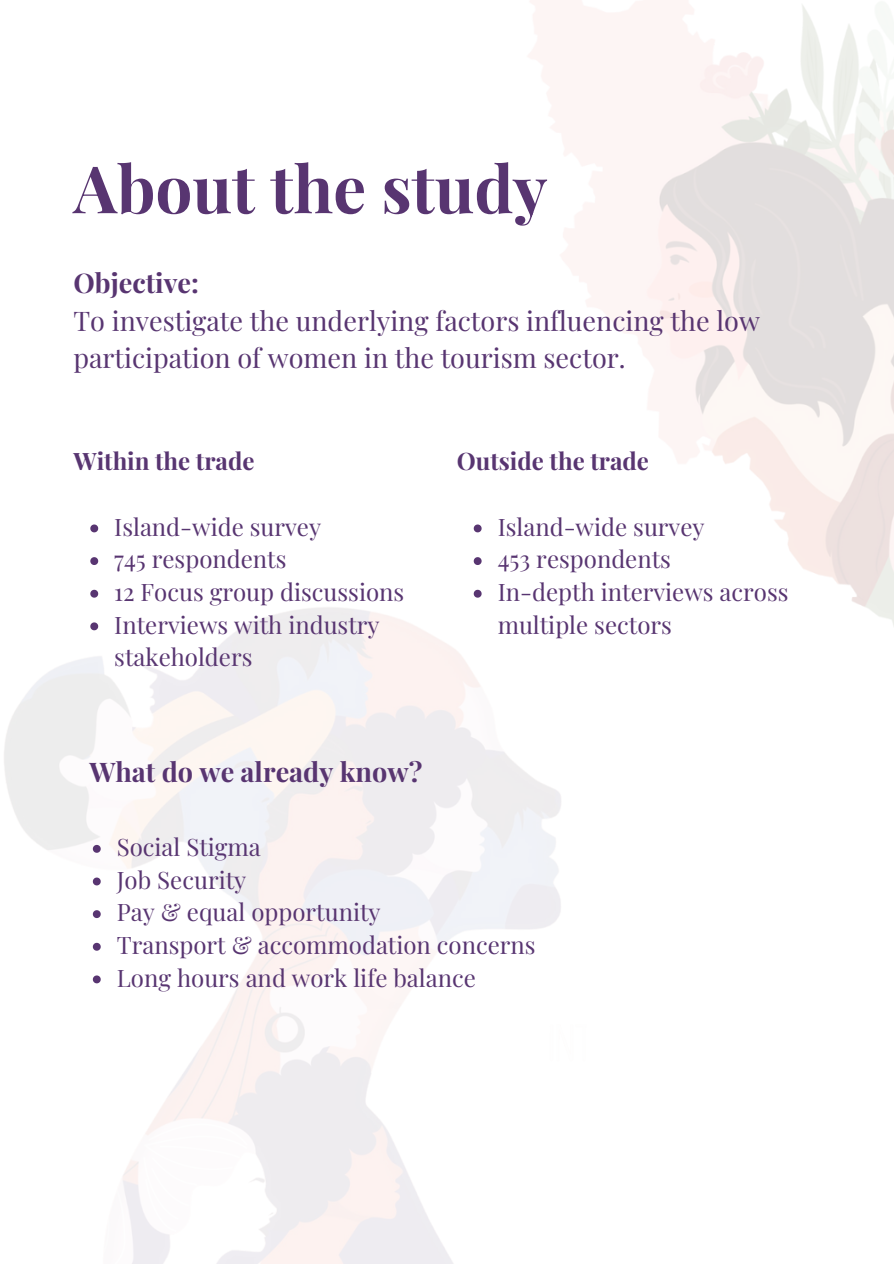
<style>
.page{position:relative;width:894px;height:1264px;background:#fff}
.page>*{position:absolute;margin:0;border:0;box-sizing:border-box;transform-origin:0 0}
.t1{font:700 65.4px "Playfair Display";color:#583571}
.t2{font:27px/37.2px "Playfair Display";color:#583571}
.t3{font:700 27px "Playfair Display";color:#583571}
.t4{font:24px/32.7px "Playfair Display";color:#583571}
.t5{font:700 24px "Playfair Display";color:#583571}
.s1{font-weight:700}
</style>
<div class="page">
<img style="left:4px;top:532px;width:557px;height:731px">
<img style="left:498px;top:0;width:395px;height:772px">
<svg style="left:90px;top:524px;width:8px;height:8px"></svg>
<svg style="left:90px;top:557px;width:8px;height:8px"></svg>
<svg style="left:90px;top:590px;width:8px;height:7px"></svg>
<svg style="left:90px;top:622px;width:8px;height:8px"></svg>
<svg style="left:473px;top:524px;width:8px;height:8px"></svg>
<svg style="left:473px;top:557px;width:8px;height:8px"></svg>
<svg style="left:473px;top:590px;width:8px;height:7px"></svg>
<svg style="left:93px;top:844px;width:8px;height:8px"></svg>
<svg style="left:93px;top:877px;width:8px;height:8px"></svg>
<svg style="left:93px;top:910px;width:8px;height:8px"></svg>
<svg style="left:93px;top:942px;width:8px;height:8px"></svg>
<svg style="left:93px;top:975px;width:8px;height:8px"></svg>
<p class="t1" style="left:73px;top:142px;width:475px">About the study</p>
<h1 class="t2" style="left:73px;top:263px;width:687px"><span class="s1">Objective:<br></span>To investigate the underlying factors influencing the low participation of women in the tourism sector.</h1>
<h3 class="t5" style="left:73px;top:444px;width:182px">Within the trade</h3>
<h4 class="t4" style="left:114px;top:509px;width:208px">Island-wide survey</h4>
<p class="t4" style="left:114px;top:542px;width:174px">745 respondents</p>
<p class="t4" style="left:114px;top:574px;width:291px">12 Focus group discussions</p>
<p class="t4" style="left:114px;top:607px;width:267px">Interviews with industry stakeholders</p>
<p class="t5" style="left:456px;top:444px;width:193px">Outside the trade</p>
<h4 class="t4" style="left:497px;top:509px;width:208px">Island-wide survey</h4>
<p class="t4" style="left:497px;top:542px;width:175px">453 respondents</p>
<p class="t4" style="left:497px;top:574px;width:292px">In-depth interviews across multiple sectors</p>
<p class="t3" style="left:89px;top:752px;width:334px">What do we already know?</p>
<p class="t4" style="left:117px;top:829px;width:145px">Social Stigma</p>
<h2 class="t4" style="left:117px;top:862px;width:131px">Job Security</h2>
<p class="t4" style="left:117px;top:895px;width:265px">Pay &amp; equal opportunity</p>
<p class="t4" style="left:117px;top:927px;width:420px">Transport &amp; accommodation concerns</p>
<p class="t4" style="left:117px;top:960px;width:360px">Long hours and work life balance</p>
</div>
